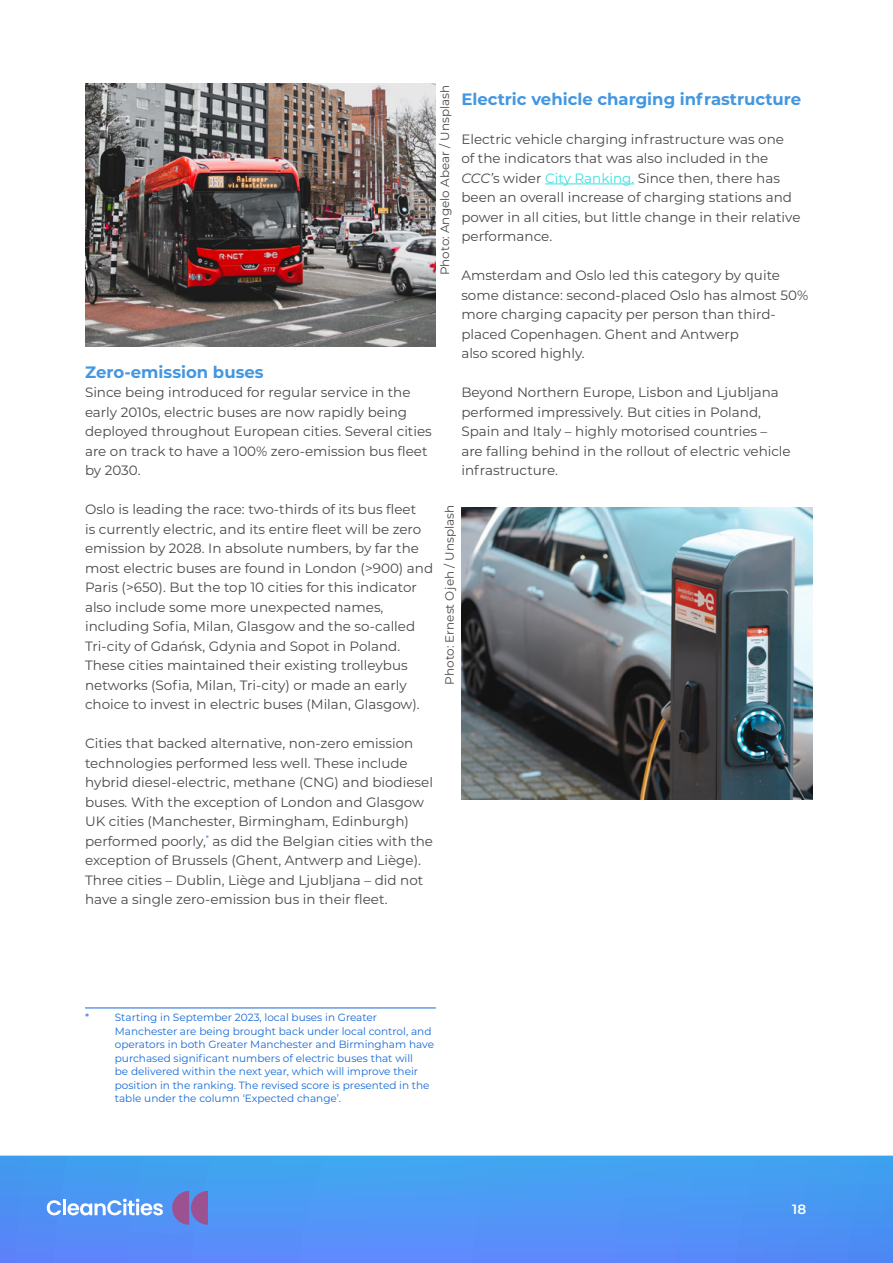
<style>
.page{position:relative;width:893px;height:1263px;background:#fff}
.page>*{position:absolute;margin:0;border:0;box-sizing:border-box;transform-origin:0 0}
.t1{font:700 16.5px "Montserrat";color:#4397e0}
.t2{font:13.5px/19.5px "Montserrat";color:#484848}
.t3{font:600 13.5px "Montserrat";color:#fff}
.t4{font:12px "Montserrat";color:#484848}
.t5{font:10.5px/13.5px "Montserrat";color:#1469d9}
.s1{font-style:italic}
.s2{color:#3be0e0}
</style>
<div class="page">
<svg style="left:0;top:1155px;width:893px;height:108px;background:#4e96f4"></svg>
<svg style="left:172px;top:1191px;width:36px;height:34px"></svg>
<svg style="left:47px;top:1200px;width:14px;height:15px"></svg>
<hr style="left:63px;top:1199px;width:3px;height:16px;background:#fff">
<svg style="left:67px;top:1198px;width:96px;height:17px"></svg>
<hr style="left:85px;top:1008px;width:351px;height:1px;background:#1469d9">
<hr style="left:545px;top:184px;width:89px;height:1px;background:#3be0e0">
<img style="left:461px;top:507px;width:351px;height:292px">
<img style="left:85px;top:84px;width:351px;height:263px">
<p class="t4" style="left:437px;top:275px;width:192px;rotate:-90deg">Photo: Angelo Abear / Unsplash</p>
<p class="t1" style="left:461px;top:87px;width:341px">Electric vehicle charging infrastructure</p>
<p class="t2" style="left:461px;top:129px;width:341px">Electric vehicle charging infrastructure was one<br>of the indicators that was also included in the <span class="s1">CCC’</span>s wider <span class="s2">City Ranking.</span> Since then, there has been an overall increase of charging stations and power in all cities, but little change in their relative performance.</p>
<p class="t2" style="left:461px;top:265px;width:349px">Amsterdam and Oslo led this category by quite some distance: second-placed Oslo has almost 50% more charging capacity per person than third&shy;placed Copenhagen. Ghent and Antwerp<br>also scored highly.</p>
<p class="t2" style="left:461px;top:382px;width:331px">Beyond Northern Europe, Lisbon and Ljubljana performed impressively. But cities in Poland, Spain and Italy – highly motorised countries – are falling behind in the rollout of electric vehicle infrastructure.</p>
<p class="t1" style="left:85px;top:360px;width:180px">Zero-emission buses</p>
<p class="t2" style="left:85px;top:382px;width:348px">Since being introduced for regular service in the early 2010s, electric buses are now rapidly being deployed throughout European cities. Several cities are on track to have a 100% zero-emission bus fleet by 2030.</p>
<p class="t2" style="left:85px;top:499px;width:350px">Oslo is leading the race: two-thirds of its bus fleet<br>is currently electric, and its entire fleet will be zero emission by 2028. In absolute numbers, by far the most electric buses are found in London (&gt;900) and Paris (&gt;650). But the top 10 cities for this indicator also include some more unexpected names, including Sofia, Milan, Glasgow and the so-called Tri-city of Gdańsk, Gdynia and Sopot in Poland.<br>These cities maintained their existing trolleybus networks (Sofia, Milan, Tri-city) or made an early choice to invest in electric buses (Milan, Glasgow).</p>
<p class="t2" style="left:85px;top:733px;width:350px">Cities that backed alternative, non-zero emission technologies performed less well. These include hybrid diesel-electric, methane (CNG) and biodiesel buses. With the exception of London and Glasgow UK cities (Manchester, Birmingham, Edinburgh) performed poorly,<sup>*</sup> as did the Belgian cities with the exception of Brussels (Ghent, Antwerp and Liège).<br>Three cities – Dublin, Liège and Ljubljana – did not have a single zero-emission bus in their fleet.</p>
<p class="t4" style="left:441px;top:685px;width:182px;rotate:-90deg">Photo: Ernest Ojeh / Unsplash</p>
<p class="t5" style="left:85px;top:1010px;width:6px">*</p>
<p class="t5" style="left:115px;top:1010px;width:321px">Starting in September 2023, local buses in Greater Manchester are being brought back under local control, and operators in both Greater Manchester and Birmingham have purchased significant numbers of electric buses that will<br>be delivered within the next year, which will improve their position in the ranking. The revised score is presented in the table under the column ‘Expected change’.</p>
<p class="t3" style="left:792px;top:1200px;width:15px">18</p>
</div>
